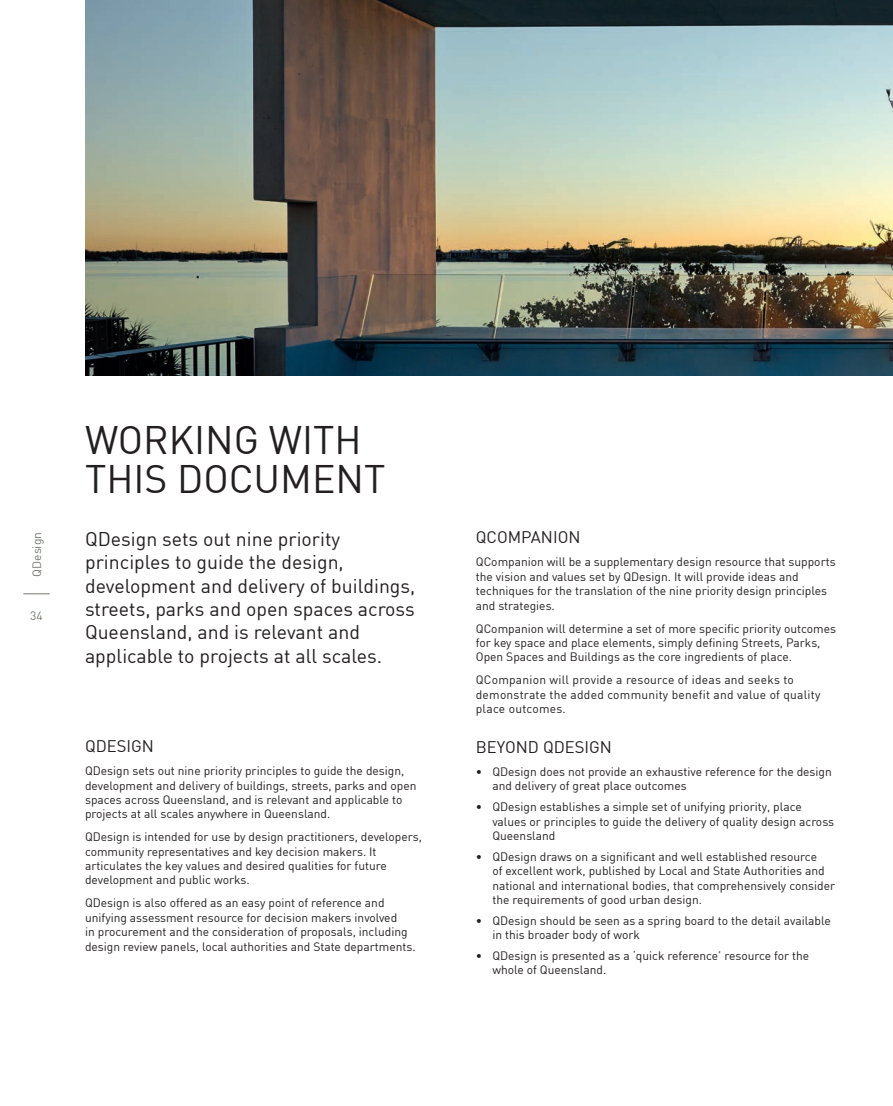
<style>
.page{position:relative;width:893px;height:1106px;background:#fff}
.page>*{position:absolute;margin:0;border:0;box-sizing:border-box;transform-origin:0 0}
.HEADING_1{font:39px/39.6px "DIN";color:#231f20}
.Intro_Paragraph{font:19.5px/23.4px "DIN";color:#231f20}
.Body{font:16.5px "DIN";color:#231f20}
.Body-2{font:12px/14.4px "DIN";color:#231f20}
.Body-3{font:12px/14.4px "DIN";letter-spacing:.02em;color:#231f20}
.t1{font:12px "DIN";color:#717a71}
</style>
<div class="page">
<img style="left:85px;top:0;width:808px;height:375px">
<svg style="left:23px;top:593px;width:27px;height:1px"></svg>
<p class="t1" style="left:29px;top:576px;width:46px;rotate:-90deg">QDesign</p>
<p class="t1" style="left:30px;top:608px;width:14px">34</p>
<p class="HEADING_1" style="left:85px;top:419px;width:302px">WORKING WITH<br>THIS DOCUMENT</p>
<p class="Intro_Paragraph" style="left:85px;top:526px;width:332px">QDesign sets out nine priority principles to guide the design, development and delivery of buildings, streets, parks and open spaces across Queensland, and is relevant and applicable to projects at all scales.</p>
<p class="Body" style="left:85px;top:736px;width:70px">QDESIGN</p>
<p class="Body-2" style="left:85px;top:763px;width:333px">QDesign sets out nine priority principles to guide the design, development and delivery of buildings, streets, parks and open spaces across Queensland, and is relevant and applicable to projects at all scales anywhere in Queensland.</p>
<p class="Body-2" style="left:85px;top:829px;width:338px">QDesign is intended for use by design practitioners, developers, community representatives and key decision makers. It articulates the key values and desired qualities for future development and public works.</p>
<p class="Body-2" style="left:85px;top:895px;width:332px">QDesign is also offered as an easy point of reference and unifying assessment resource for decision makers involved<br>in procurement and the consideration of proposals, including design review panels, local authorities and State departments.</p>
<p class="Body" style="left:476px;top:527px;width:106px">QCOMPANION</p>
<p class="Body-2" style="left:476px;top:554px;width:361px">QCompanion will be a supplementary design resource that supports the vision and values set by QDesign. It will provide ideas and techniques for the translation of the nine priority design principles and strategies.</p>
<p class="Body-2" style="left:476px;top:621px;width:362px">QCompanion will determine a set of more specific priority outcomes for key space and place elements, simply defining Streets, Parks,<br>Open Spaces and Buildings as the core ingredients of place.</p>
<p class="Body-3" style="left:476px;top:672px;width:346px">QCompanion will provide a resource of ideas and seeks to demonstrate the added community benefit and value of quality place outcomes.</p>
<p class="Body" style="left:476px;top:737px;width:138px">BEYOND QDESIGN</p>
<p class="Body-2" style="left:492px;top:764px;width:341px;text-indent:-16px">• QDesign does not provide an exhaustive reference for the design and delivery of great place outcomes</p>
<p class="Body-2" style="left:492px;top:799px;width:343px;text-indent:-16px">• QDesign establishes a simple set of unifying priority, place values or principles to guide the delivery of quality design across<br>Queensland</p>
<p class="Body-2" style="left:492px;top:849px;width:344px;text-indent:-16px">• QDesign draws on a significant and well established resource<br>of excellent work, published by Local and State Authorities and national and international bodies, that comprehensively consider the requirements of good urban design.</p>
<p class="Body-2" style="left:492px;top:913px;width:340px;text-indent:-16px">• QDesign should be seen as a spring board to the detail available in this broader body of work</p>
<p class="Body-2" style="left:492px;top:948px;width:318px;text-indent:-16px">• QDesign is presented as a ‘quick reference’ resource for the whole of Queensland.</p>
</div>
